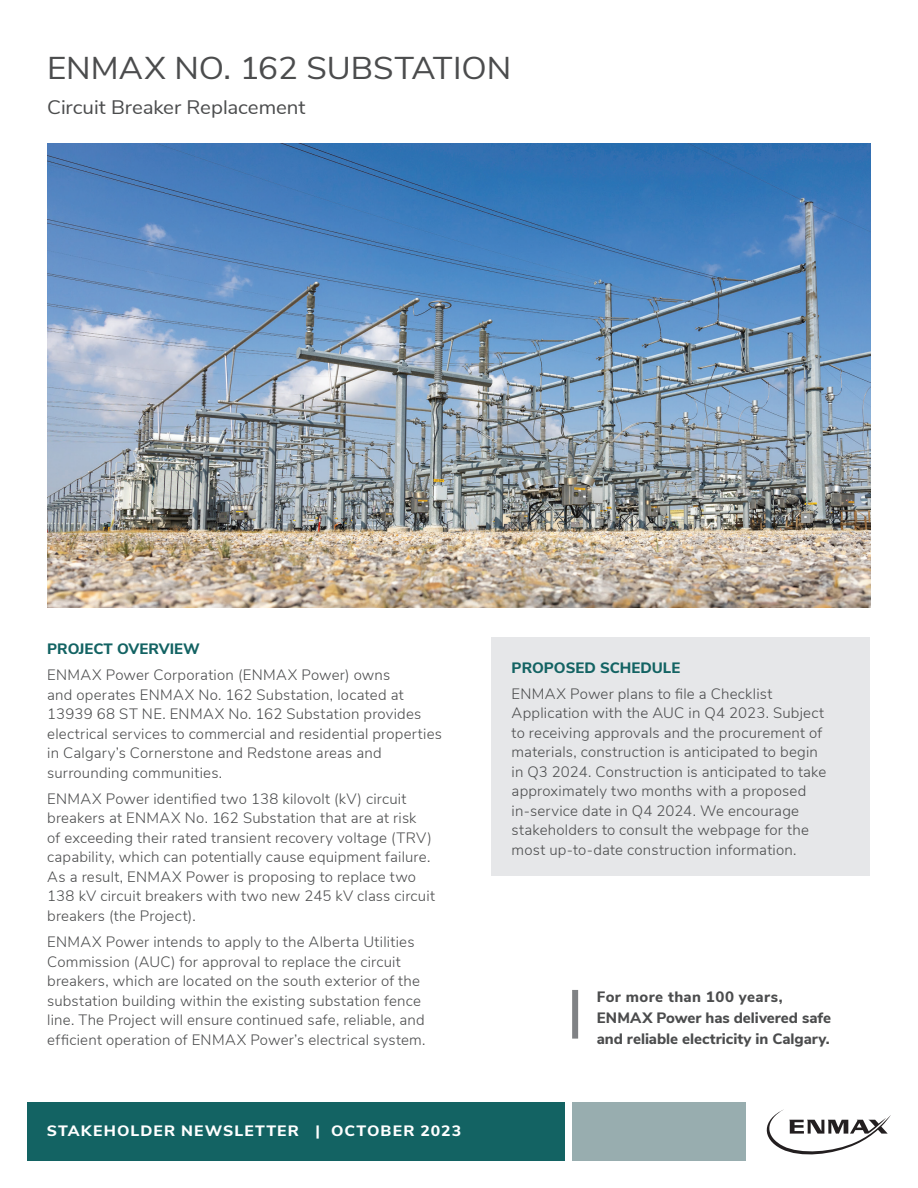
<style>
.page{position:relative;width:918px;height:1188px;background:#fff}
.page>*{position:absolute;margin:0;border:0;box-sizing:border-box;transform-origin:0 0}
.t1{font:31.5px "Nunito Sans";color:#4b4c4d;scale:1.05 1}
.t2{font:19.5px "Nunito Sans";letter-spacing:-.005em;color:#4b4c4d;scale:1.05 1}
.t3{font:300 15px/19.5px "Nunito Sans";letter-spacing:.015em;color:#4b4c4d}
.t4{font:800 15px/21px "Nunito Sans";color:#4b4c4d}
.t5{font:800 15px "Nunito Sans";letter-spacing:.07em;color:#fff;scale:1.05 1}
.t6{font:800 15px "Nunito Sans";color:#136363}
</style>
<div class="page">
<div style="left:27px;top:1103px;width:538px;height:58px;background:#136363"></div>
<div style="left:572px;top:1103px;width:174px;height:58px;background:#98adaf"></div>
<svg style="left:767px;top:1109px;width:124px;height:45px"></svg>
<img style="left:47px;top:143px;width:824px;height:465px">
<div style="left:572px;top:990px;width:6px;height:49px;background:#808285"></div>
<div style="left:491px;top:637px;width:379px;height:238px;background:#e6e7e9"></div>
<h1 class="t1" style="left:47px;top:45px;width:443px">ENMAX NO. 162 SUBSTATION</h1>
<h2 class="t2" style="left:47px;top:93px;width:247px">Circuit Breaker Replacement</h2>
<p class="t6" style="left:47px;top:638px;width:154px">PROJECT OVERVIEW</p>
<p class="t3" style="left:47px;top:664px;width:396px">ENMAX Power Corporation (ENMAX Power) owns<br>and operates ENMAX No. 162 Substation, located at 13939 68 ST NE. ENMAX No. 162 Substation provides electrical services to commercial and residential properties in Calgary’s Cornerstone and Redstone areas and surrounding communities.</p>
<p class="t3" style="left:47px;top:788px;width:389px">ENMAX Power identified two 138 kilovolt (kV) circuit breakers at ENMAX No. 162 Substation that are at risk<br>of exceeding their rated transient recovery voltage (TRV) capability, which can potentially cause equipment failure.<br>As a result, ENMAX Power is proposing to replace two 138 kV circuit breakers with two new 245 kV class circuit breakers (the Project).</p>
<p class="t3" style="left:47px;top:931px;width:380px">ENMAX Power intends to apply to the Alberta Utilities Commission (AUC) for approval to replace the circuit breakers, which are located on the south exterior of the substation building within the existing substation fence line. The Project will ensure continued safe, reliable, and efficient operation of ENMAX Power’s electrical system.</p>
<p class="t5" style="left:47px;top:1119px;width:396px">STAKEHOLDER NEWSLETTER | OCTOBER 2023</p>
<p class="t6" style="left:512px;top:656px;width:170px">PROPOSED SCHEDULE</p>
<p class="t3" style="left:512px;top:683px;width:316px">ENMAX Power plans to file a Checklist Application with the AUC in Q4 2023. Subject to receiving approvals and the procurement of materials, construction is anticipated to begin in Q3 2024. Construction is anticipated to take approximately two months with a proposed in-service date in Q4 2024. We encourage stakeholders to consult the webpage for the most up-to-date construction information.</p>
<p class="t4" style="left:597px;top:986px;width:236px">For more than 100 years,<br>ENMAX Power has delivered safe and reliable electricity in Calgary.</p>
</div>
